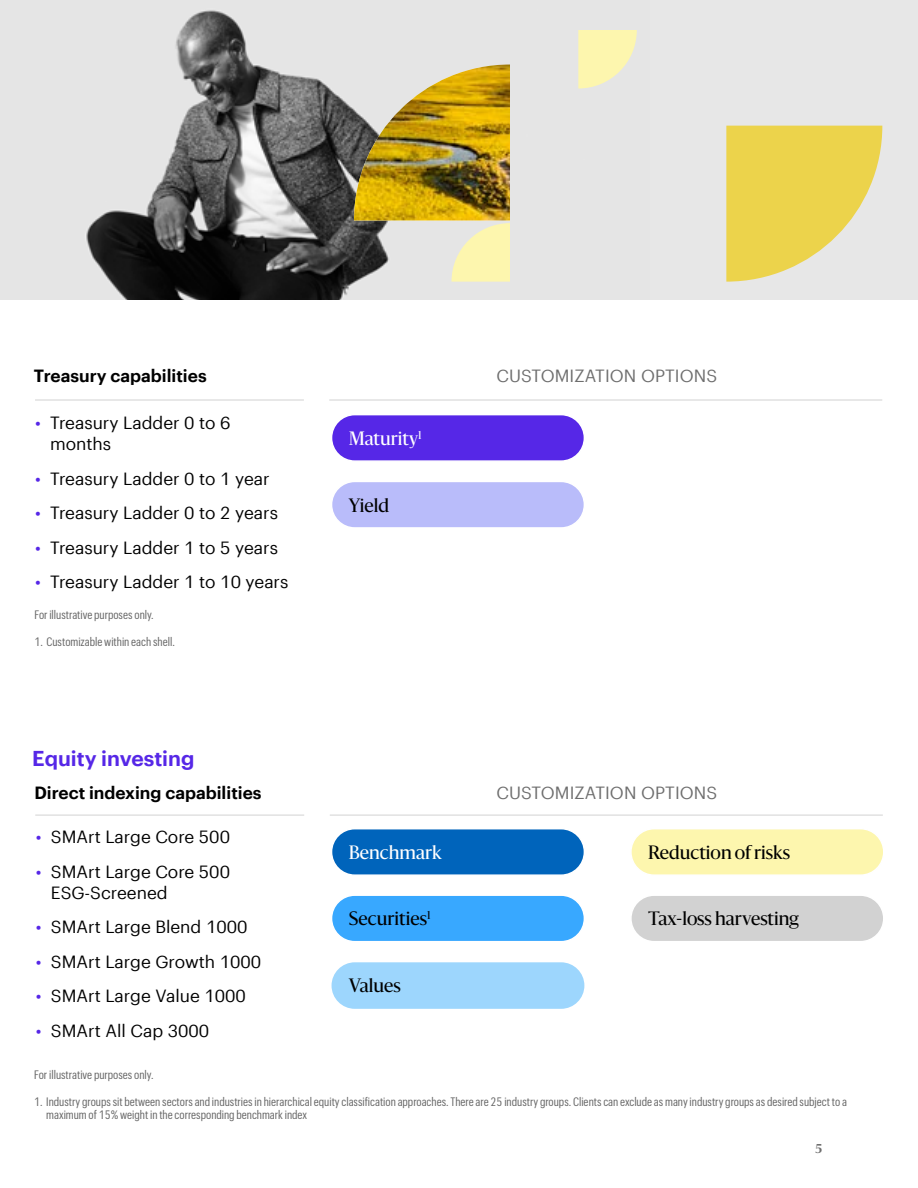
<style>
.page{position:relative;width:918px;height:1188px;background:#fff}
.page>*{position:absolute;margin:0;border:0;box-sizing:border-box;transform-origin:0 0}
.t1{font:600 21px "Graphik TFTT";color:#5627e7}
.t2{font:18px "Allspring Sanomat TT";color:#000}
.t3{font:18px "Allspring Sanomat TT";color:#fff}
.t4{font:17.25px/21px "Graphik TFTT";color:#000}
.t5{font:600 17.25px "Graphik TFTT";color:#000}
.t6{font:17.25px "Graphik TFTT";letter-spacing:.005em;color:#6e6e6e}
.t7{font:12px/13.5px "Graphik Cond TF";color:#666}
.t8{font:700 12px "Allspring Sanomat TT";color:#6e6e6e}
.s1{color:#5627e7}
</style>
<div class="page">
<div style="left:0;top:0;width:918px;height:300px;background:#e7e7e7"></div>
<img style="left:86px;top:10px;width:498px;height:290px">
<div style="left:331px;top:962px;width:254px;height:48px;border:2px solid #fff;border-radius:23px"></div>
<div style="left:332px;top:415px;width:252px;height:46px;background:#5627e7;border-radius:23px"></div>
<div style="left:332px;top:481px;width:252px;height:47px;background:#b9bcfa;border-radius:23px"></div>
<div style="left:331px;top:481px;width:254px;height:48px;border:2px solid #fff;border-radius:23px"></div>
<div style="left:332px;top:962px;width:252px;height:47px;background:#9dd6fd;border-radius:23px"></div>
<div style="left:331px;top:414px;width:254px;height:48px;border:2px solid #fff;border-radius:23px"></div>
<div style="left:332px;top:829px;width:252px;height:46px;background:#0064bb;border-radius:23px"></div>
<div style="left:331px;top:828px;width:254px;height:48px;border:2px solid #fff;border-radius:23px"></div>
<div style="left:332px;top:895px;width:252px;height:47px;background:#38a8ff;border-radius:23px"></div>
<div style="left:331px;top:894px;width:254px;height:48px;border:2px solid #fff;border-radius:23px"></div>
<div style="left:631px;top:829px;width:253px;height:46px;background:#fdf6ae;border-radius:23px"></div>
<div style="left:630px;top:828px;width:255px;height:48px;border:2px solid #fff;border-radius:23px"></div>
<div style="left:631px;top:895px;width:253px;height:47px;background:#d2d2d2;border-radius:23px"></div>
<div style="left:630px;top:894px;width:255px;height:48px;border:2px solid #fff;border-radius:23px"></div>
<hr style="left:329px;top:400px;width:553px;height:1px;background:#d2d2d2">
<hr style="left:35px;top:400px;width:269px;height:1px;background:#d2d2d2">
<hr style="left:330px;top:815px;width:553px;height:1px;background:#d2d2d2">
<hr style="left:35px;top:815px;width:269px;height:1px;background:#d2d2d2">
<img style="left:354px;top:64px;width:156px;height:218px">
<svg style="left:726px;top:126px;width:156px;height:156px"></svg>
<svg style="left:578px;top:30px;width:59px;height:58px"></svg>
<h4 class="t5" style="left:34px;top:363px;width:174px">Treasury capabilities</h4>
<p class="t4" style="left:50px;top:411px;width:182px;text-indent:-15px"><span class="s1">•</span> Treasury Ladder 0 to 6 months</p>
<p class="t4" style="left:35px;top:467px;width:236px"><span class="s1">•</span> Treasury Ladder 0 to 1 year</p>
<p class="t4" style="left:35px;top:501px;width:244px"><span class="s1">•</span> Treasury Ladder 0 to 2 years</p>
<p class="t4" style="left:35px;top:536px;width:244px"><span class="s1">•</span> Treasury Ladder 1 to 5 years</p>
<p class="t4" style="left:35px;top:570px;width:255px"><span class="s1">•</span> Treasury Ladder 1 to 10 years</p>
<p class="t7" style="left:34px;top:607px;width:121px">For illustrative purposes only.</p>
<p class="t7" style="left:34px;top:634px;width:142px">1. Customizable within each shell.</p>
<h3 class="t1" style="left:32px;top:743px;width:164px">Equity investing</h3>
<h4 class="t5" style="left:34px;top:780px;width:229px">Direct indexing capabilities</h4>
<p class="t4" style="left:36px;top:825px;width:196px"><span class="s1">•</span> SMArt Large Core 500</p>
<p class="t4" style="left:51px;top:860px;width:181px;text-indent:-15px"><span class="s1">•</span> SMArt Large Core 500<br>ESG-Screened</p>
<p class="t4" style="left:36px;top:915px;width:213px"><span class="s1">•</span> SMArt Large Blend 1000</p>
<p class="t4" style="left:36px;top:950px;width:227px"><span class="s1">•</span> SMArt Large Growth 1000</p>
<p class="t4" style="left:36px;top:984px;width:211px"><span class="s1">•</span> SMArt Large Value 1000</p>
<p class="t4" style="left:36px;top:1019px;width:175px"><span class="s1">•</span> SMArt All Cap 3000</p>
<p class="t3" style="left:349px;top:425px;width:74px">Maturity<sup>1</sup></p>
<p class="t2" style="left:349px;top:492px;width:42px">Yield</p>
<p class="t6" style="left:496px;top:363px;width:222px">CUSTOMIZATION OPTIONS</p>
<p class="t3" style="left:349px;top:839px;width:94px">Benchmark</p>
<p class="t2" style="left:349px;top:906px;width:83px">Securities<sup>1</sup></p>
<p class="t2" style="left:349px;top:973px;width:54px">Values</p>
<p class="t6" style="left:496px;top:780px;width:222px">CUSTOMIZATION OPTIONS</p>
<p class="t2" style="left:648px;top:839px;width:144px">Reduction of risks</p>
<p class="t2" style="left:648px;top:906px;width:152px">Tax-loss harvesting</p>
<p class="t7" style="left:34px;top:1067px;width:121px">For illustrative purposes only.</p>
<p class="t7" style="left:46px;top:1094px;width:802px;text-indent:-12px">1. Industry groups sit between sectors and industries in hierarchical equity classification approaches. There are 25 industry groups. Clients can exclude as many industry groups as desired subject to a maximum of 15% weight in the corresponding benchmark index</p>
<p class="t8" style="left:815px;top:1140px;width:8px">5</p>
</div>
